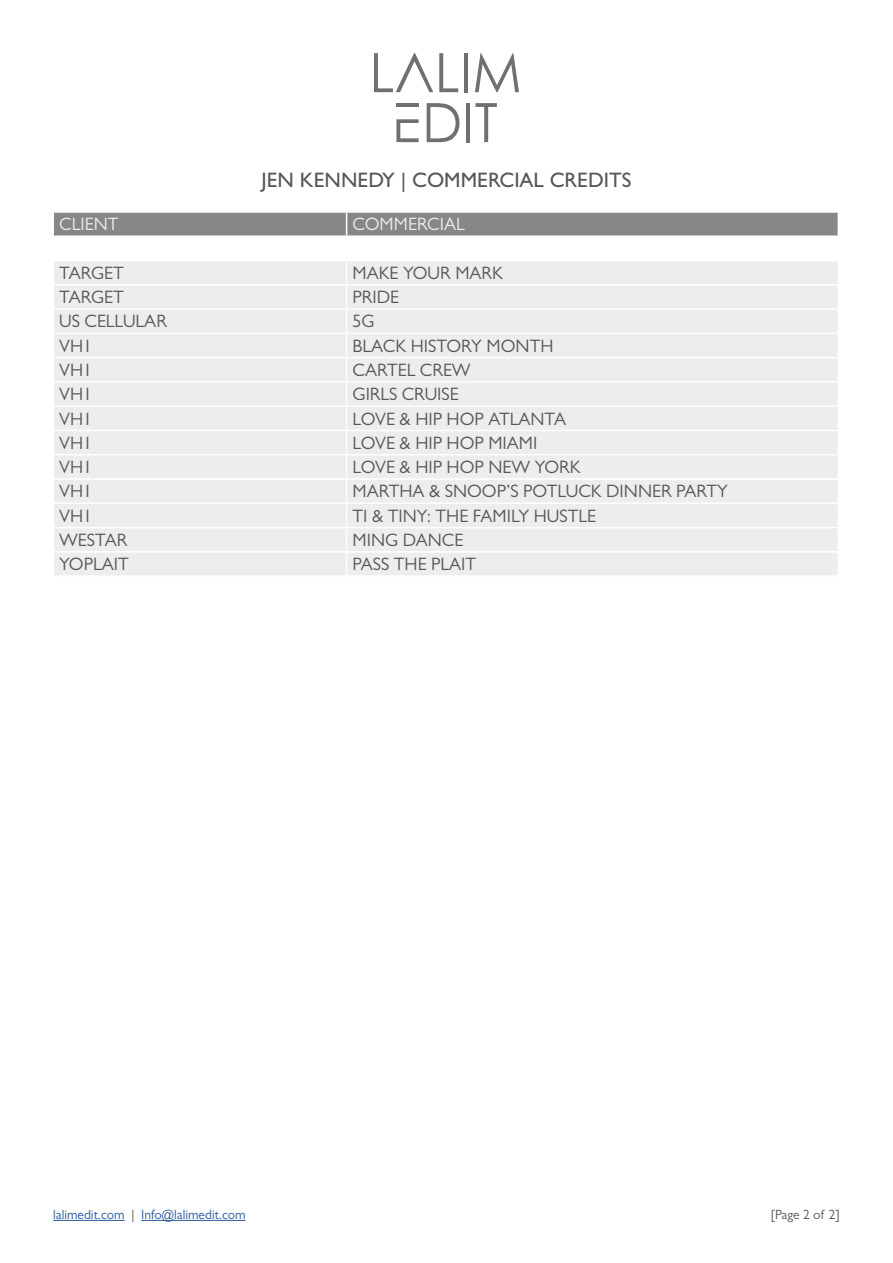
<style>
.page{position:relative;width:893px;height:1263px;background:#fff}
.page>*{position:absolute;margin:0;border:0;box-sizing:border-box;transform-origin:0 0}
.t1{font:500 21px "Gill Sans";color:#575756}
.t2{font:18px "Gill Sans";color:#575756}
.t3{font:18px "Gill Sans";color:#ededed}
.t4{font:13.5px "Gill Sans";color:#275b9b}
.t5{font:13.5px "Gill Sans";color:#575756}
.s1{color:#575756}
</style>
<div class="page">
<hr style="left:53px;top:1220px;width:72px;height:1px;background:#275b9b">
<hr style="left:141px;top:1220px;width:105px;height:1px;background:#275b9b">
<svg style="left:374px;top:53px;width:59px;height:39px"></svg>
<svg style="left:439px;top:53px;width:19px;height:39px"></svg>
<hr style="left:464px;top:53px;width:4px;height:39px;background:#70706e">
<svg style="left:475px;top:53px;width:44px;height:39px"></svg>
<svg style="left:396px;top:119px;width:23px;height:23px"></svg>
<hr style="left:396px;top:103px;width:23px;height:4px;background:#70706e">
<svg style="left:427px;top:103px;width:32px;height:39px"></svg>
<hr style="left:466px;top:103px;width:4px;height:39px;background:#70706e">
<svg style="left:475px;top:103px;width:22px;height:39px"></svg>
<svg style="left:53px;top:212px;width:785px;height:363px;background:#e8e8e8"></svg>
<hr style="left:52px;top:235px;width:295px;height:2px;background:#fff">
<hr style="left:347px;top:235px;width:492px;height:2px;background:#fff">
<hr style="left:52px;top:237px;width:2px;height:23px;background:#fff">
<hr style="left:52px;top:260px;width:295px;height:1px;background:#fff">
<hr style="left:347px;top:260px;width:492px;height:1px;background:#fff">
<hr style="left:52px;top:308px;width:295px;height:2px;background:#fff">
<hr style="left:52px;top:310px;width:2px;height:23px;background:#fff">
<hr style="left:347px;top:308px;width:492px;height:2px;background:#fff">
<hr style="left:52px;top:333px;width:295px;height:1px;background:#fff">
<hr style="left:347px;top:333px;width:492px;height:1px;background:#fff">
<hr style="left:52px;top:502px;width:295px;height:2px;background:#fff">
<hr style="left:347px;top:502px;width:492px;height:2px;background:#fff">
<hr style="left:52px;top:527px;width:295px;height:1px;background:#fff">
<hr style="left:347px;top:527px;width:492px;height:1px;background:#fff">
<hr style="left:52px;top:551px;width:295px;height:2px;background:#fff">
<hr style="left:347px;top:551px;width:492px;height:2px;background:#fff">
<hr style="left:52px;top:358px;width:2px;height:23px;background:#fff">
<hr style="left:52px;top:383px;width:2px;height:22px;background:#fff">
<hr style="left:52px;top:407px;width:2px;height:23px;background:#fff">
<hr style="left:52px;top:431px;width:2px;height:23px;background:#fff">
<hr style="left:52px;top:455px;width:2px;height:23px;background:#fff">
<hr style="left:52px;top:480px;width:2px;height:22px;background:#fff">
<hr style="left:52px;top:504px;width:2px;height:23px;background:#fff">
<hr style="left:52px;top:528px;width:2px;height:23px;background:#fff">
<hr style="left:52px;top:553px;width:2px;height:22px;background:#fff">
<p class="t1" style="left:261px;top:167px;width:372px">JEN KENNEDY | COMMERCIAL CREDITS</p>
<p class="t3" style="left:59px;top:214px;width:61px">CLIENT</p>
<p class="t3" style="left:353px;top:214px;width:114px">COMMERCIAL</p>
<p class="t2" style="left:59px;top:262px;width:66px">TARGET</p>
<p class="t2" style="left:353px;top:262px;width:152px">MAKE YOUR MARK</p>
<p class="t2" style="left:59px;top:287px;width:66px">TARGET</p>
<p class="t2" style="left:353px;top:287px;width:48px">PRIDE</p>
<p class="t2" style="left:59px;top:311px;width:109px">US CELLULAR</p>
<p class="t2" style="left:353px;top:311px;width:24px">5G</p>
<p class="t2" style="left:59px;top:335px;width:34px">VH1</p>
<p class="t2" style="left:353px;top:335px;width:202px">BLACK HISTORY MONTH</p>
<p class="t2" style="left:59px;top:359px;width:34px">VH1</p>
<p class="t2" style="left:353px;top:359px;width:120px">CARTEL CREW</p>
<p class="t2" style="left:59px;top:384px;width:34px">VH1</p>
<p class="t2" style="left:353px;top:384px;width:108px">GIRLS CRUISE</p>
<p class="t2" style="left:59px;top:408px;width:34px">VH1</p>
<p class="t2" style="left:353px;top:408px;width:215px">LOVE &amp; HIP HOP ATLANTA</p>
<p class="t2" style="left:59px;top:432px;width:34px">VH1</p>
<p class="t2" style="left:353px;top:432px;width:186px">LOVE &amp; HIP HOP MIAMI</p>
<p class="t2" style="left:59px;top:457px;width:34px">VH1</p>
<p class="t2" style="left:353px;top:457px;width:230px">LOVE &amp; HIP HOP NEW YORK</p>
<p class="t2" style="left:59px;top:481px;width:34px">VH1</p>
<p class="t2" style="left:353px;top:481px;width:377px">MARTHA &amp; SNOOP’S POTLUCK DINNER PARTY</p>
<p class="t2" style="left:59px;top:505px;width:34px">VH1</p>
<p class="t2" style="left:353px;top:505px;width:245px">TI &amp; TINY: THE FAMILY HUSTLE</p>
<p class="t2" style="left:59px;top:529px;width:70px">WESTAR</p>
<p class="t2" style="left:353px;top:529px;width:112px">MING DANCE</p>
<p class="t2" style="left:59px;top:554px;width:71px">YOPLAIT</p>
<p class="t2" style="left:353px;top:554px;width:125px">PASS THE PLAIT</p>
<p class="t4" style="left:53px;top:1207px;width:194px">lalimedit.com <span class="s1">|</span> Info@lalimedit.com</p>
<p class="t5" style="left:771px;top:1207px;width:71px">[Page 2 of 2]</p>
</div>
